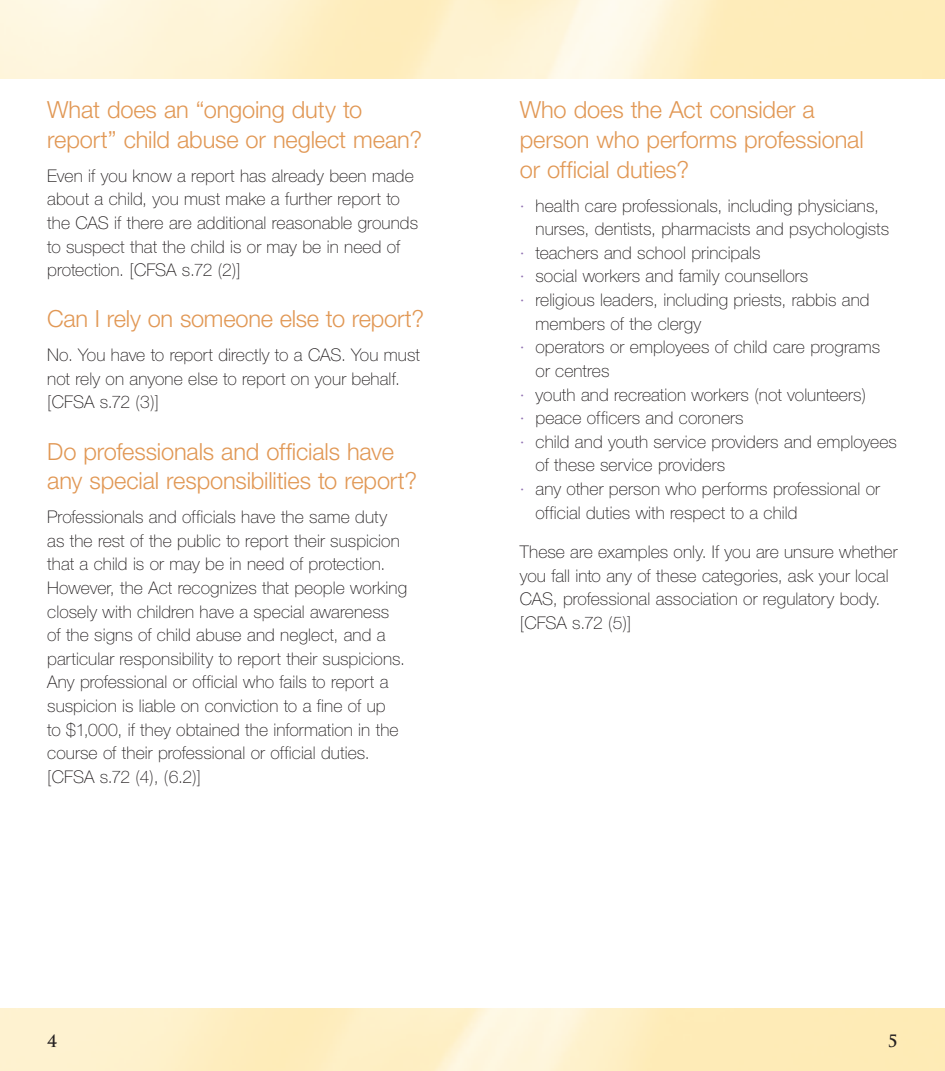
<style>
.page{position:relative;width:945px;height:1071px;background:#fff}
.page>*{position:absolute;margin:0;border:0;box-sizing:border-box;transform-origin:0 0}
.t1{font:300 23.62px/29.8px "Helvetica Neue";letter-spacing:-.005em;color:#e19855}
.t2{font:100 17.5px/23.6px "Helvetica Neue";letter-spacing:.005em;color:#231f20}
.t3{font:700 16.62px "Trajan Pro";color:#231f20}
.s1{color:#9374b3}
</style>
<div class="page">
<h1 class="t1" style="left:47px;top:95px;width:376px">What does an “ongoing duty to report” child abuse or neglect mean?</h1>
<p class="t2" style="left:47px;top:164px;width:372px">Even if you know a report has already been made about a child, you must make a further report to the CAS if there are additional reasonable grounds to suspect that the child is or may be in need of protection. [CFSA s.72 (2)]</p>
<h1 class="t1" style="left:47px;top:304px;width:378px">Can I rely on someone else to report?</h1>
<p class="t2" style="left:47px;top:343px;width:374px">No. You have to report directly to a CAS. You must not rely on anyone else to report on your behalf. [CFSA s.72 (3)]</p>
<h1 class="t1" style="left:47px;top:436px;width:372px">Do professionals and officials have any special responsibilities to report?</h1>
<p class="t2" style="left:47px;top:505px;width:361px">Professionals and officials have the same duty as the rest of the public to report their suspicion that a child is or may be in need of protection.<br>However, the Act recognizes that people working closely with children have a special awareness of the signs of child abuse and neglect, and a particular responsibility to report their suspicions.<br>Any professional or official who fails to report a suspicion is liable on conviction to a fine of up<br>to $1,000, if they obtained the information in the course of their professional or official duties. [CFSA s.72 (4), (6.2)]</p>
<h1 class="t1" style="left:520px;top:95px;width:345px">Who does the Act consider a person who performs professional or official duties?</h1>
<p class="t2" style="left:520px;top:193px;width:361px"><span class="s1">·</span> health care professionals, including physicians,</p>
<p class="t2" style="left:536px;top:217px;width:355px">nurses, dentists, pharmacists and psychologists</p>
<p class="t2" style="left:520px;top:241px;width:242px"><span class="s1">·</span> teachers and school principals</p>
<p class="t2" style="left:520px;top:264px;width:290px"><span class="s1">·</span> social workers and family counsellors</p>
<p class="t2" style="left:520px;top:288px;width:351px"><span class="s1">·</span> religious leaders, including priests, rabbis and</p>
<p class="t2" style="left:536px;top:312px;width:167px">members of the clergy</p>
<p class="t2" style="left:520px;top:335px;width:362px"><span class="s1">·</span> operators or employees of child care programs</p>
<p class="t2" style="left:536px;top:359px;width:76px">or centres</p>
<p class="t2" style="left:520px;top:382px;width:348px"><span class="s1">·</span> youth and recreation workers (not volunteers)</p>
<p class="t2" style="left:520px;top:406px;width:225px"><span class="s1">·</span> peace officers and coroners</p>
<p class="t2" style="left:520px;top:430px;width:379px"><span class="s1">·</span> child and youth service providers and employees</p>
<p class="t2" style="left:536px;top:453px;width:191px">of these service providers</p>
<p class="t2" style="left:520px;top:477px;width:362px"><span class="s1">·</span> any other person who performs professional or</p>
<p class="t2" style="left:536px;top:501px;width:264px">official duties with respect to a child</p>
<p class="t2" style="left:520px;top:540px;width:379px">These are examples only. If you are unsure whether you fall into any of these categories, ask your local CAS, professional association or regulatory body. [CFSA s.72 (5)]</p>
<p class="t3" style="left:47px;top:1031px;width:11px">4</p>
<p class="t3" style="left:888px;top:1031px;width:11px">5</p>
</div>
